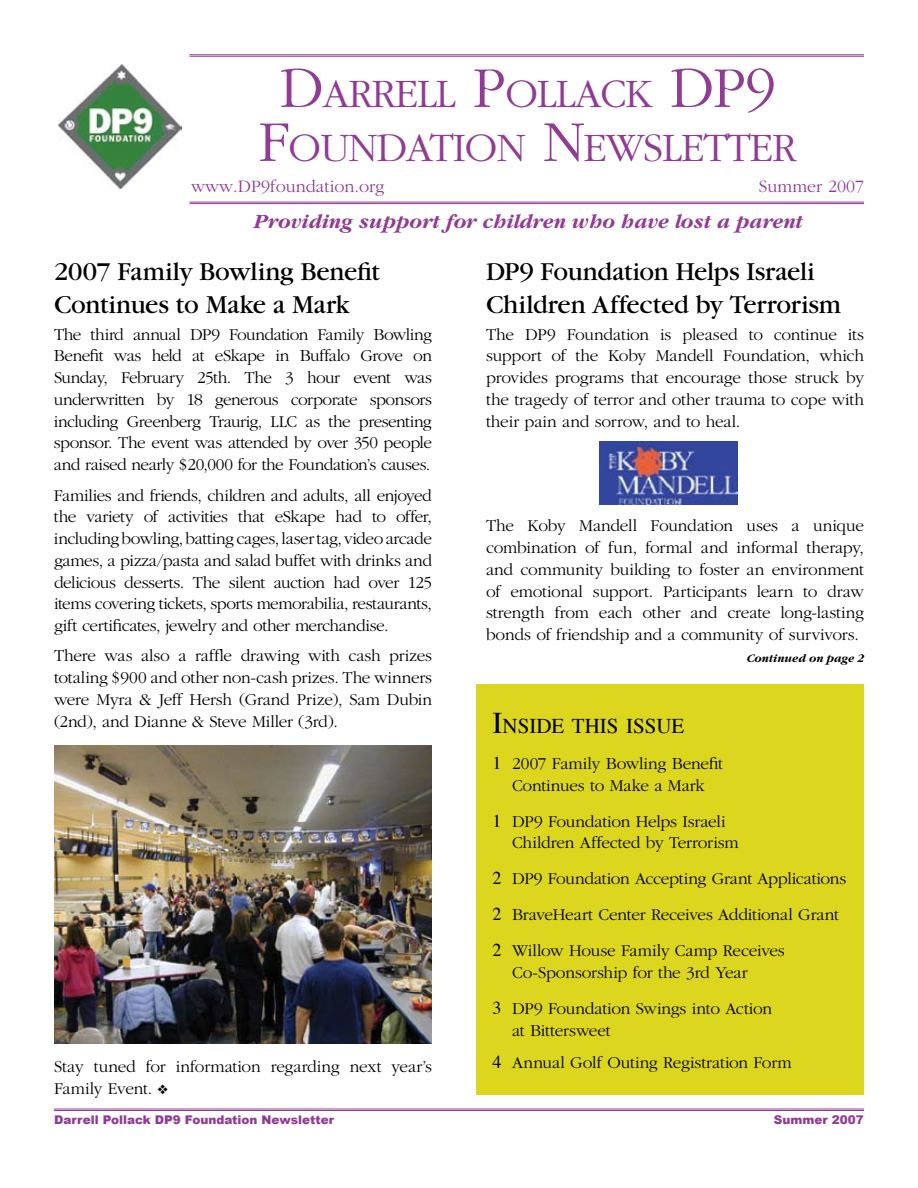
<style>
.page{position:relative;width:918px;height:1188px;background:#fff}
.page>*{position:absolute;margin:0;border:0;box-sizing:border-box;transform-origin:0 0}
.t1{font:300 42px/54px "Garamond";letter-spacing:-.03em;color:#903c94;text-align:center}
.t2{font:27px/32.4px "Garamond";letter-spacing:-.01em;color:#000}
.t3{font:italic 700 21px "Garamond";color:#903c94}
.t4{font:21px "Times";color:#000}
.t5{font:300 18px "Garamond";color:#903c94}
.t6{font:300 17.25px/21.8px "Garamond";letter-spacing:-.015em;color:#000;text-align:justify}
.t7{font:900 12px "Arial";color:#903c94}
.t8{font:italic 700 12px "Garamond";letter-spacing:.005em;color:#000}
.s1{font-size:60px}
.s2{font-size:30px}
.s3{font-family:"Times";font-weight:400;font-size:18px}
</style>
<div class="page">
<img style="left:58px;top:65px;width:124px;height:124px">
<hr style="left:189px;top:54px;width:675px;height:1px;background:#903c94">
<hr style="left:189px;top:56px;width:675px;height:1px;background:#903c94">
<hr style="left:189px;top:202px;width:675px;height:1px;background:#903c94">
<hr style="left:189px;top:203px;width:675px;height:1px;background:#903c94">
<hr style="left:54px;top:1109px;width:810px;height:1px;background:#903c94">
<hr style="left:54px;top:1110px;width:810px;height:1px;background:#903c94">
<img style="left:54px;top:746px;width:378px;height:298px">
<div style="left:476px;top:684px;width:388px;height:410px;background:#ddd61e"></div>
<img style="left:599px;top:441px;width:138px;height:63px">
<h1 class="t1" style="left:258px;top:67px;width:539px"><span class="s1">D</span>arrell <span class="s1">P</span>ollack <span class="s1">DP9<br>F</span>oundation <span class="s1">N</span>ewsletter</h1>
<p class="t5" style="left:191px;top:176px;width:195px">www.DP9foundation.org</p>
<p class="t5" style="left:759px;top:176px;width:107px">Summer 2007</p>
<p class="t3" style="left:253px;top:210px;width:551px">Providing support for children who have lost a parent</p>
<h2 class="t2" style="left:54px;top:256px;width:328px">2007 Family Bowling Benefit<br>Continues to Make a Mark</h2>
<p class="t6" style="left:54px;top:324px;width:380px">The third annual DP9 Foundation Family Bowling Benefit was held at eSkape in Buffalo Grove on Sunday, February 25th. The 3 hour event was underwritten by 18 generous corporate sponsors including Greenberg Traurig, LLC as the presenting sponsor. The event was attended by over 350 people and raised nearly $20,000 for the Foundation’s causes.</p>
<p class="t6" style="left:54px;top:485px;width:380px">Families and friends, children and adults, all enjoyed the variety of activities that eSkape had to offer, including bowling, batting cages, laser tag, video arcade games, a pizza/pasta and salad buffet with drinks and delicious desserts. The silent auction had over 125 items covering tickets, sports memorabilia, restaurants, gift certificates, jewelry and other merchandise.</p>
<p class="t6" style="left:54px;top:646px;width:380px">There was also a raffle drawing with cash prizes totaling $900 and other non-cash prizes. The winners were Myra &amp; Jeff Hersh (Grand Prize), Sam Dubin (2nd), and Dianne &amp; Steve Miller (3rd).</p>
<h2 class="t2" style="left:486px;top:256px;width:357px">DP9 Foundation Helps Israeli<br>Children Affected by Terrorism</h2>
<p class="t6" style="left:486px;top:324px;width:380px">The DP9 Foundation is pleased to continue its support of the Koby Mandell Foundation, which provides programs that encourage those struck by the tragedy of terror and other trauma to cope with their pain and sorrow, and to heal.</p>
<p class="t6" style="left:486px;top:515px;width:380px">The Koby Mandell Foundation uses a unique combination of fun, formal and informal therapy, and community building to foster an environment of emotional support. Participants learn to draw strength from each other and create long-lasting bonds of friendship and a community of survivors.</p>
<p class="t8" style="left:747px;top:652px;width:119px">Continued on page 2</p>
<p class="t4" style="left:493px;top:713px;width:193px"><span class="s2">I</span>NSIDE THIS ISSUE</p>
<p class="t6" style="left:493px;top:753px;width:232px;text-align:center"><span class="s3">1</span> 2007 Family Bowling Benefit<br>Continues to Make a Mark</p>
<p class="t6" style="left:512px;top:811px;width:228px;text-indent:-19px"><span class="s3">1</span> DP9 Foundation Helps Israeli<br>Children Affected by Terrorism</p>
<p class="t6" style="left:493px;top:861px;width:355px;line-height:36px;text-align:left"><span class="s3">2</span> DP9 Foundation Accepting Grant Applications<br><span class="s3">2</span> BraveHeart Center Receives Additional Grant<br><span class="s3">2</span> Willow House Family Camp Receives</p>
<p class="t6" style="left:493px;top:955px;width:281px;line-height:36px;text-align:center">Co-Sponsorship for the 3rd Year<br><span class="s3">3</span> DP9 Foundation Swings into Action</p>
<p class="t6" style="left:493px;top:1015px;width:301px;line-height:32.5px;text-indent:20px">at Bittersweet<br><span class="s3">4</span> Annual Golf Outing Registration Form</p>
<p class="t6" style="left:54px;top:1056px;width:380px">Stay tuned for information regarding next year’s<br>Family Event. ❖</p>
<p class="t7" style="left:54px;top:1113px;width:282px">Darrell Pollack DP9 Foundation Newsletter</p>
<p class="t7" style="left:774px;top:1113px;width:92px">Summer 2007</p>
</div>
